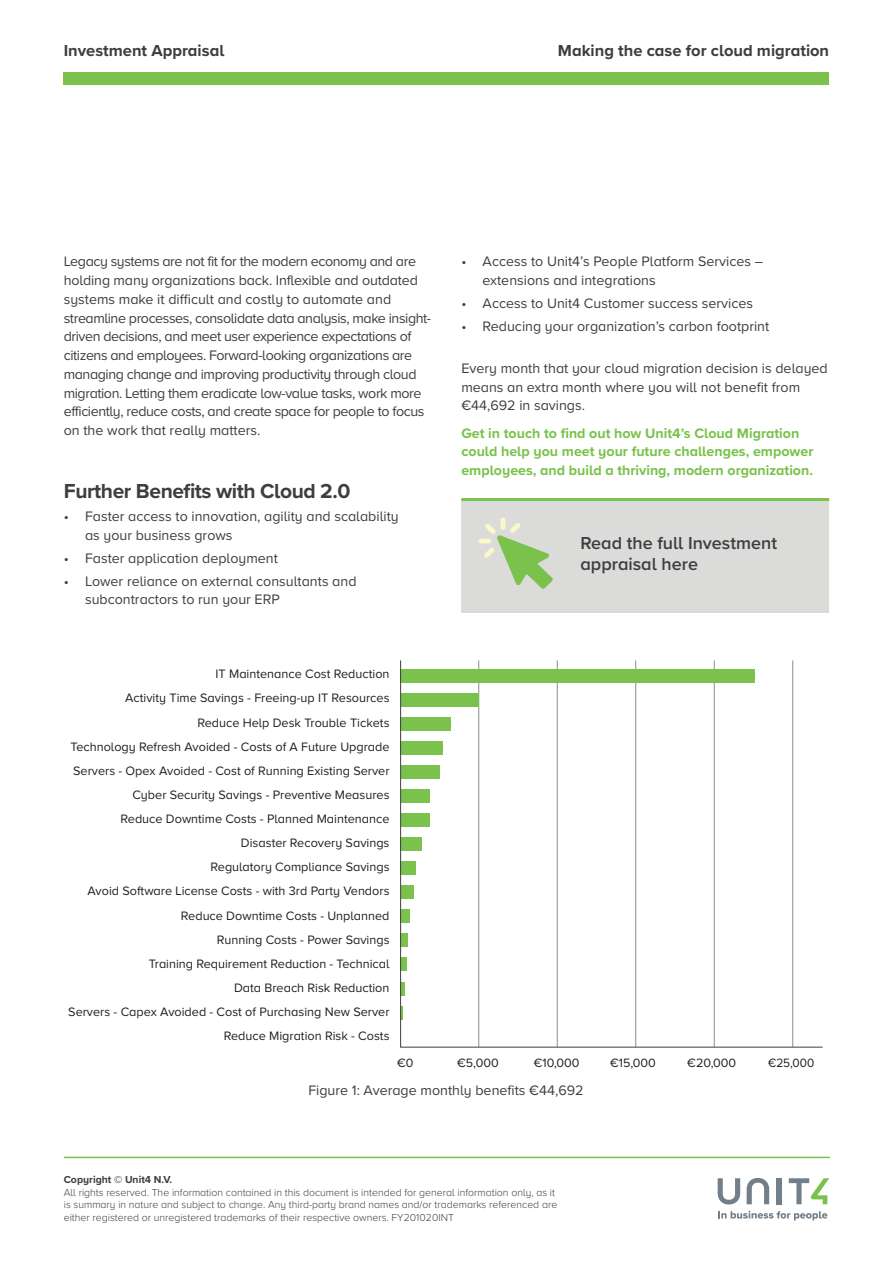
<style>
.page{position:relative;width:893px;height:1263px;background:#fff}
.page>*{position:absolute;margin:0;border:0;box-sizing:border-box;transform-origin:0 0}
.TXT_introduction{font:700 21px "Proxima Nova A";letter-spacing:-.02em;color:#3e3e3f}
.t1{font:600 18px/21.6px "Proxima Nova A";color:#3e3e3f}
.t2{font:700 16.5px "Proxima Nova A";color:#3e3e3f}
.Body_copy{font:14.25px/18.8px "Proxima Nova A";letter-spacing:-.03em;color:#3e3e3f}
.Tabbed_body_copy{font:14.25px/18.8px "Proxima Nova A";color:#3e3e3f}
.Body_copy-2{font:14.25px/18.8px "Proxima Nova A";color:#3e3e3f}
.Body_copy-3{font:700 14.25px/18.8px "Proxima Nova A";color:#7ac24b}
.t3{font:12.6px/24.2px "Proxima Nova A";color:#231f20;text-align:right}
.t4{font:12.6px "Proxima Nova A";color:#231f20;scale:.94 1}
.t5{font:300 10.5px/12.6px "Proxima Nova A";color:#3e3e3f}
.t6{font:700 10.5px "Proxima Nova A";color:#3e3e3f}
</style>
<div class="page">
<div style="left:64px;top:72px;width:765px;height:13px;background:#7ac24b"></div>
<hr style="left:64px;top:1157px;width:766px;height:1px;background:#7ac24b">
<svg style="left:718px;top:1211px;width:109px;height:9px"></svg>
<svg style="left:718px;top:1178px;width:22px;height:26px"></svg>
<svg style="left:747px;top:1178px;width:22px;height:26px"></svg>
<div style="left:777px;top:1178px;width:5px;height:26px;background:#727f8a"></div>
<svg style="left:789px;top:1178px;width:40px;height:26px"></svg>
<div style="left:461px;top:499px;width:368px;height:114px;background:#dbdcda"></div>
<hr style="left:478px;top:539px;width:13px;height:4px;background:#faf8cb;border-radius:2px">
<div style="left:501px;top:518px;width:5px;height:12px;background:#faf8cb;border-radius:2px"></div>
<svg style="left:484px;top:523px;width:69px;height:66px"></svg>
<hr style="left:461px;top:498px;width:368px;height:3px;background:#7ac24b">
<svg style="left:400px;top:660px;width:423px;height:388px"></svg>
<h3 class="t2" style="left:64px;top:38px;width:162px">Investment Appraisal</h3>
<h3 class="t2" style="left:558px;top:38px;width:273px">Making the case for cloud migration</h3>
<p class="Body_copy" style="left:64px;top:252px;width:369px">Legacy systems are not fit for the modern economy and are holding many organizations back. Inflexible and outdated systems make it difficult and costly to automate and streamline processes, consolidate data analysis, make insight&shy;driven decisions, and meet user experience expectations of citizens and employees. Forward-looking organizations are managing change and improving productivity through cloud migration. Letting them eradicate low-value tasks, work more efficiently, reduce costs, and create space for people to focus on the work that really matters.</p>
<p class="TXT_introduction" style="left:64px;top:475px;width:288px">Further Benefits with Cloud 2.0</p>
<p class="Tabbed_body_copy" style="left:85px;top:506px;width:315px;text-indent:-21px">• Faster access to innovation, agility and scalability as your business grows</p>
<p class="Tabbed_body_copy" style="left:64px;top:548px;width:216px">• Faster application deployment</p>
<p class="Tabbed_body_copy" style="left:85px;top:571px;width:273px;text-indent:-21px">• Lower reliance on external consultants and subcontractors to run your ERP</p>
<p class="t3" style="left:68px;top:662px;width:323px">IT Maintenance Cost Reduction<br>Activity Time Savings - Freeing-up IT Resources<br>Reduce Help Desk Trouble Tickets<br>Technology Refresh Avoided - Costs of A Future Upgrade Servers - Opex Avoided - Cost of Running Existing Server Cyber Security Savings - Preventive Measures<br>Reduce Downtime Costs - Planned Maintenance<br>Disaster Recovery Savings<br>Regulatory Compliance Savings<br>Avoid Software License Costs - with 3rd Party Vendors Reduce Downtime Costs - Unplanned<br>Running Costs - Power Savings<br>Training Requirement Reduction - Technical<br>Data Breach Risk Reduction<br>Servers - Capex Avoided - Cost of Purchasing New Server</p>
<p class="t3" style="left:224px;top:1024px;width:167px">Reduce Migration Risk - Costs</p>
<p class="Tabbed_body_copy" style="left:483px;top:252px;width:282px;text-indent:-21px">• Access to Unit4’s People Platform Services – extensions and integrations</p>
<p class="Tabbed_body_copy" style="left:461px;top:293px;width:293px">• Access to Unit4 Customer success services</p>
<p class="Tabbed_body_copy" style="left:461px;top:316px;width:309px">• Reducing your organization’s carbon footprint</p>
<p class="Body_copy-2" style="left:461px;top:358px;width:368px">Every month that your cloud migration decision is delayed means an extra month where you will not benefit from €44,692 in savings.</p>
<p class="Body_copy-3" style="left:461px;top:423px;width:354px">Get in touch to find out how Unit4’s Cloud Migration could help you meet your future challenges, empower employees, and build a thriving, modern organization.</p>
<p class="t1" style="left:580px;top:531px;width:198px">Read the full Investment appraisal here</p>
<p class="t3" style="left:397px;top:1051px;width:18px">€0</p>
<p class="t3" style="left:457px;top:1051px;width:43px">€5,000</p>
<p class="t3" style="left:534px;top:1051px;width:47px">€10,000</p>
<p class="t3" style="left:610px;top:1051px;width:47px">€15,000</p>
<p class="t3" style="left:687px;top:1051px;width:50px">€20,000</p>
<p class="t4" style="left:768px;top:1056px;width:51px">€25,000</p>
<p class="Body_copy-2" style="left:308px;top:1080px;width:277px">Figure 1: Average monthly benefits €44,692</p>
<p class="t6" style="left:64px;top:1171px;width:110px">Copyright © Unit4 N.V.</p>
<p class="t5" style="left:64px;top:1185px;width:495px">All rights reserved. The information contained in this document is intended for general information only, as it is summary in nature and subject to change. Any third-party brand names and/or trademarks referenced are either registered or unregistered trademarks of their respective owners. FY201020INT</p>
</div>
